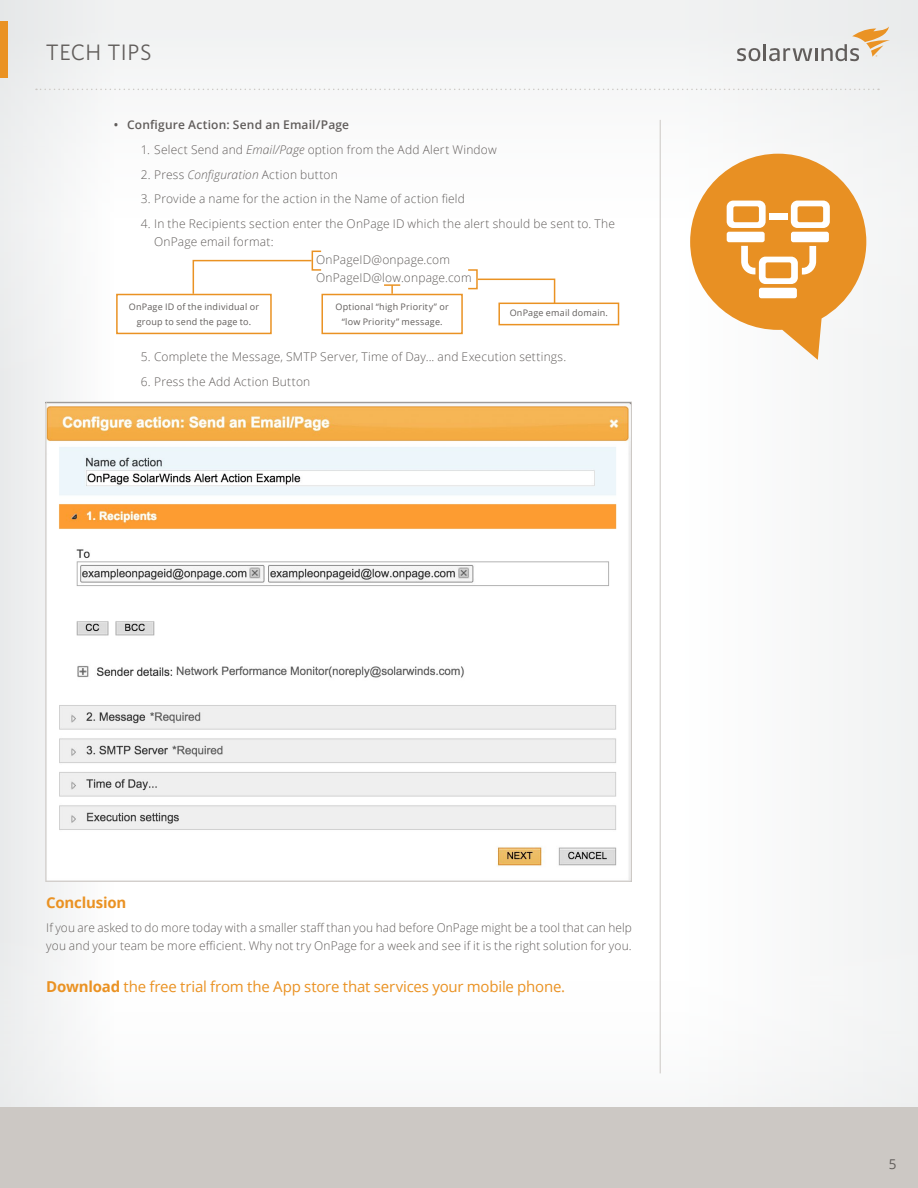
<style>
.page{position:relative;width:918px;height:1188px;background:#fafafa}
.page>*{position:absolute;margin:0;border:0;box-sizing:border-box;transform-origin:0 0}
.t1{font:22.35px "Whitney";letter-spacing:.02em;color:#615d5b}
.t2{font:15px "Open Sans";letter-spacing:-.015em;color:#ea9223}
.t3{font:700 15px "Open Sans";letter-spacing:-.015em;color:#ea9223}
.t4{font:13.5px "Open Sans";color:#615d5b}
.t5{font:300 12px/18px "Open Sans";letter-spacing:.015em;color:#615d5b}
.t6{font:600 12px "Open Sans";letter-spacing:.015em;color:#615d5b}
.t7{font:9px/15px "Open Sans";letter-spacing:.025em;color:#615d5b;text-align:center}
.s1{font-style:italic}
.s2{font-weight:700}
</style>
<div class="page">
<div style="left:0;top:1107px;width:918px;height:81px;background:#ccc8c4"></div>
<div style="left:0;top:22px;width:8px;height:56px;background:#ea9223"></div>
<svg style="left:36px;top:89px;width:843px;height:1px"></svg>
<svg style="left:737px;top:48px;width:23px;height:13px"></svg>
<hr style="left:763px;top:44px;width:3px;height:17px;background:#615d5b">
<svg style="left:769px;top:26px;width:121px;height:35px"></svg>
<div style="left:116px;top:294px;width:156px;height:40px;border:2px solid #ea9223"></div>
<div style="left:321px;top:294px;width:142px;height:40px;border:2px solid #ea9223"></div>
<div style="left:498px;top:303px;width:121px;height:22px;border:2px solid #ea9223"></div>
<svg style="left:192px;top:259px;width:120px;height:36px"></svg>
<svg style="left:476px;top:278px;width:80px;height:27px"></svg>
<div style="left:467px;top:269px;width:11px;height:20px;border:2px solid #ea9223"></div>
<div style="left:312px;top:251px;width:10px;height:20px;border:2px solid #ea9223"></div>
<svg style="left:384px;top:284px;width:16px;height:10px"></svg>
<img style="left:48px;top:404px;width:582px;height:476px">
<hr style="left:660px;top:120px;width:1px;height:953px;background:#ccc8c4">
<svg style="left:690px;top:154px;width:176px;height:206px"></svg>
<h1 class="t1" style="left:46px;top:39px;width:107px">TECH TIPS</h1>
<p class="t6" style="left:114px;top:116px;width:237px">• Configure Action: Send an Email/Page</p>
<p class="t5" style="left:141px;top:140px;width:358px">1. Select Send and <span class="s1">Email/Page</span> option from the Add Alert Window</p>
<p class="t5" style="left:141px;top:165px;width:199px">2. Press <span class="s1">Configuration</span> Action button</p>
<p class="t5" style="left:141px;top:190px;width:326px">3. Provide a name for the action in the Name of action field</p>
<p class="t5" style="left:141px;top:214px;width:476px">4. In the Recipients section enter the OnPage ID which the alert should be sent to. The</p>
<p class="t5" style="left:154px;top:232px;width:121px">OnPage email format:</p>
<p class="t5" style="left:316px;top:250px;width:135px">OnPageID@onpage.com</p>
<p class="t5" style="left:316px;top:268px;width:157px">OnPageID@low.onpage.com</p>
<p class="t7" style="left:129px;top:299px;width:132px">OnPage ID of the individual or group to send the page to.</p>
<p class="t7" style="left:336px;top:299px;width:115px">Optional “high Priority” or “low Priority” message.</p>
<p class="t7" style="left:510px;top:305px;width:100px">OnPage email domain.</p>
<p class="t5" style="left:141px;top:347px;width:427px">5. Complete the Message, SMTP Server, Time of Day... and Execution settings.</p>
<p class="t5" style="left:141px;top:372px;width:171px">6. Press the Add Action Button</p>
<p class="t3" style="left:46px;top:892px;width:82px">Conclusion</p>
<p class="t5" style="left:46px;top:919px;width:587px">If you are asked to do more today with a smaller staff than you had before OnPage might be a tool that can help you and your team be more efficient. Why not try OnPage for a week and see if it is the right solution for you.</p>
<p class="t2" style="left:46px;top:977px;width:521px"><span class="s2">Download</span> the free trial from the App store that services your mobile phone.</p>
<p class="t4" style="left:889px;top:1155px;width:9px">5</p>
</div>
